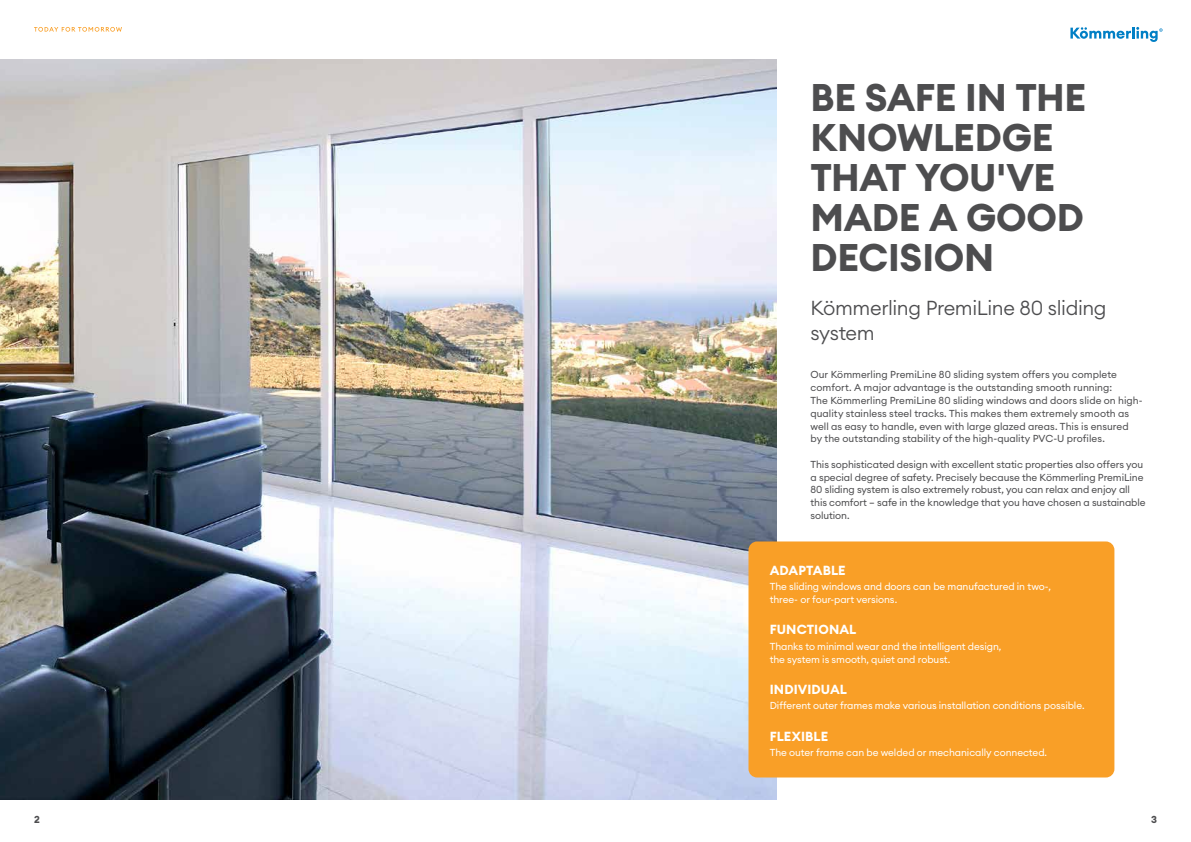
<style>
.page{position:relative;width:1191px;height:842px;background:#fff}
.page>*{position:absolute;margin:0;border:0;box-sizing:border-box;transform-origin:0 0}
.t1{font:700 38px/40px "Euclid Circular A";letter-spacing:-.01em;color:#4d4d4f}
.t2{font:300 20px/25.5px "Euclid Circular A";letter-spacing:-.02em;color:#4d4d4f}
.t3{font:700 13px "Euclid Circular A";letter-spacing:.01em;color:#fff}
.t4{font:10px/12.8px "Euclid Circular A";letter-spacing:-.005em;color:#4d4d4f}
.t5{font:10px/12.8px "Euclid Circular A";letter-spacing:-.005em;color:#fff}
.t6{font:700 10px "Euclid Circular A";color:#4d4d4f}
</style>
<div class="page">
<img style="left:0;top:60px;width:776px;height:739px">
<div style="left:748px;top:541px;width:366px;height:236px;background:#f99f27;border-radius:9px"></div>
<svg style="left:1070px;top:27px;width:92px;height:15px"></svg>
<svg style="left:34px;top:27px;width:88px;height:5px"></svg>
<h1 class="t1" style="left:810px;top:78px;width:277px">BE SAFE IN THE<br>KNOWLEDGE<br>THAT YOU'VE<br>MADE A GOOD<br>DECISION</h1>
<h2 class="t2" style="left:810px;top:294px;width:298px">Kömmerling PremiLine 80 sliding system</h2>
<p class="t4" style="left:810px;top:368px;width:334px">Our Kömmerling PremiLine 80 sliding system offers you complete comfort. A major advantage is the outstanding smooth running:<br>The Kömmerling PremiLine 80 sliding windows and doors slide on high&shy;quality stainless steel tracks. This makes them extremely smooth as well as easy to handle, even with large glazed areas. This is ensured by the outstanding stability of the high-quality PVC-U profiles.</p>
<p class="t4" style="left:810px;top:458px;width:337px">This sophisticated design with excellent static properties also offers you a special degree of safety. Precisely because the Kömmerling PremiLine 80 sliding system is also extremely robust, you can relax and enjoy all this comfort – safe in the knowledge that you have chosen a sustainable solution.</p>
<h3 class="t3" style="left:769px;top:562px;width:77px">ADAPTABLE</h3>
<p class="t5" style="left:769px;top:580px;width:283px">The sliding windows and doors can be manufactured in two-, three- or four-part versions.</p>
<h3 class="t3" style="left:769px;top:621px;width:88px">FUNCTIONAL</h3>
<p class="t5" style="left:769px;top:640px;width:233px">Thanks to minimal wear and the intelligent design, the system is smooth, quiet and robust.</p>
<h3 class="t3" style="left:769px;top:681px;width:79px">INDIVIDUAL</h3>
<p class="t5" style="left:769px;top:699px;width:316px">Different outer frames make various installation conditions possible.</p>
<h3 class="t3" style="left:769px;top:728px;width:60px">FLEXIBLE</h3>
<p class="t5" style="left:769px;top:746px;width:279px">The outer frame can be welded or mechanically connected.</p>
<p class="t6" style="left:34px;top:813px;width:7px">2</p>
<p class="t6" style="left:1151px;top:813px;width:7px">3</p>
</div>
